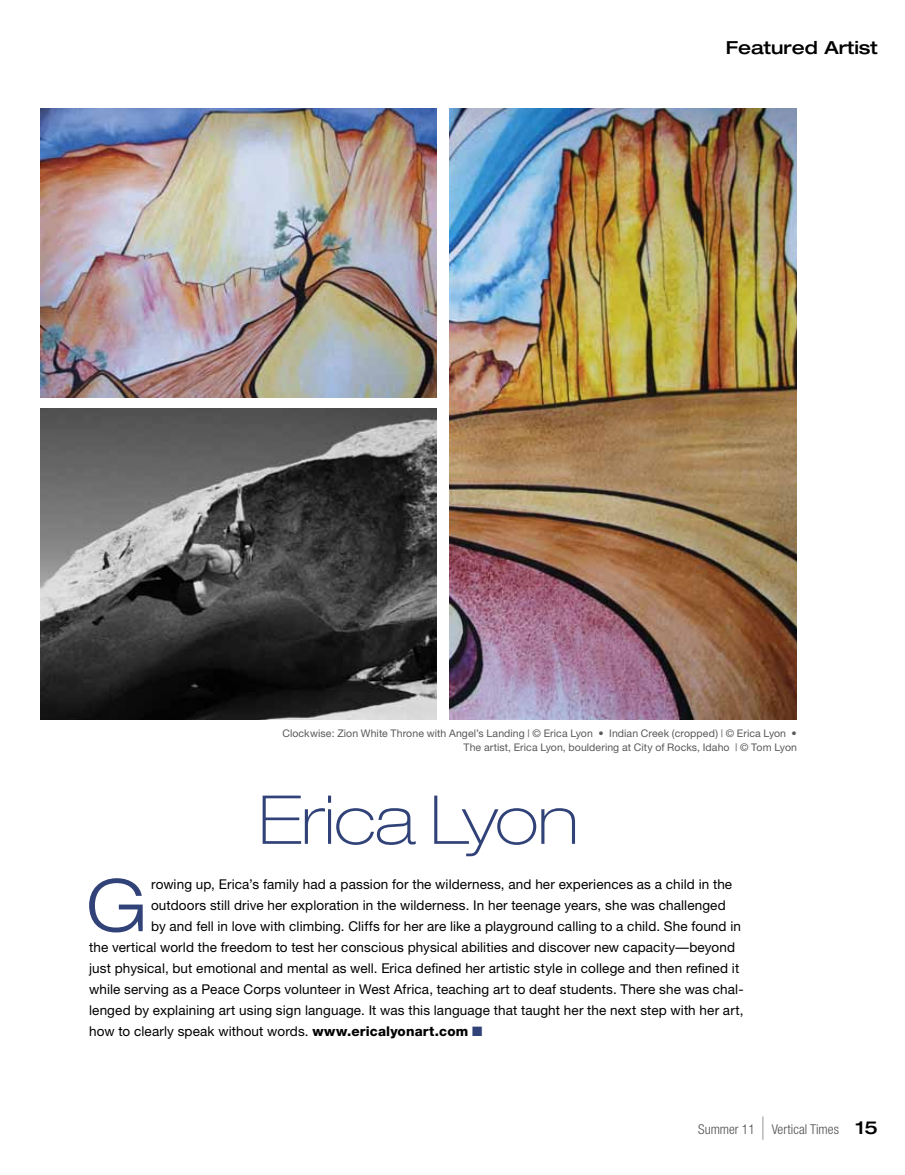
<style>
.page{position:relative;width:905px;height:1175px;background:#fff}
.page>*{position:absolute;margin:0;border:0;box-sizing:border-box;transform-origin:0 0}
.t1{font:300 expanded 72.3px "Helvetica Neue";color:#304277}
.t2{font:100 expanded 67.5px "Helvetica Neue";letter-spacing:-.015em;color:#304277}
.t3{font:500 expanded 18px "Helvetica Neue";color:#000}
.t4{font:13.5px "Helvetica Neue";letter-spacing:.01em;color:#000}
.t5{font:300 condensed 13.5px "Helvetica Neue";color:#4d4d4f}
.t6{font:10.5px/13.5px "Helvetica Neue";letter-spacing:.01em;color:#58595b;text-align:right}
.s1{font-weight:800}
.s2{color:#304277}
.s3{font-weight:500;font-stretch:expanded;font-size:18px;color:#000}
</style>
<div class="page">
<svg style="left:762px;top:1116px;width:1px;height:23px"></svg>
<img style="left:449px;top:108px;width:347px;height:612px">
<img style="left:40px;top:409px;width:397px;height:311px">
<img style="left:40px;top:108px;width:397px;height:290px">
<h3 class="t3" style="left:726px;top:36px;width:153px">Featured Artist</h3>
<p class="t6" style="left:282px;top:726px;width:516px">Clockwise: Zion White Throne with Angel’s Landing | © Erica Lyon • Indian Creek (cropped) | © Erica Lyon •<br>The artist, Erica Lyon, bouldering at City of Rocks, Idaho | © Tom Lyon</p>
<h2 class="t2" style="left:258px;top:779px;width:322px">Erica Lyon</h2>
<h1 class="t1" style="left:86px;top:862px;width:63px">G</h1>
<p class="t4" style="left:151px;top:876px;width:582px">rowing up, Erica’s family had a passion for the wilderness, and her experiences as a child in the</p>
<p class="t4" style="left:151px;top:897px;width:576px">outdoors still drive her exploration in the wilderness. In her teenage years, she was challenged</p>
<p class="t4" style="left:151px;top:918px;width:591px">by and fell in love with climbing. Cliffs for her are like a playground calling to a child. She found in</p>
<p class="t4" style="left:89px;top:939px;width:647px">the vertical world the freedom to test her conscious physical abilities and discover new capacity—beyond</p>
<p class="t4" style="left:89px;top:960px;width:651px">just physical, but emotional and mental as well. Erica defined her artistic style in college and then refined it</p>
<p class="t4" style="left:89px;top:981px;width:656px">while serving as a Peace Corps volunteer in West Africa, teaching art to deaf students. There she was chal-</p>
<p class="t4" style="left:89px;top:1002px;width:655px">lenged by explaining art using sign language. It was this language that taught her the next step with her art,</p>
<p class="t4" style="left:89px;top:1023px;width:395px">how to clearly speak without words. <span class="s1">www.ericalyonart.com</span> <span class="s2">■</span></p>
<p class="t5" style="left:698px;top:1121px;width:181px">Summer 11 Vertical Times <span class="s3">15</span></p>
</div>
